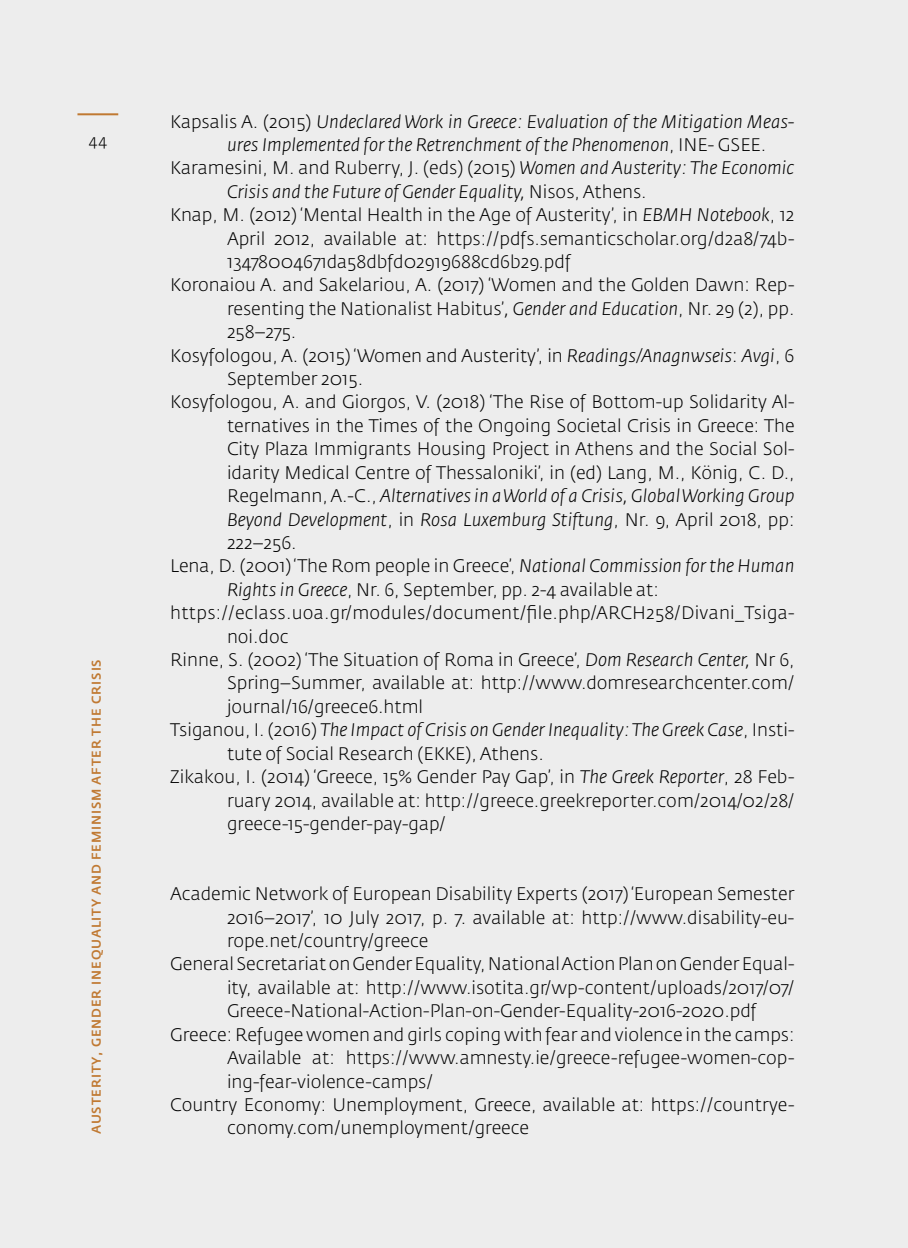
<style>
.page{position:relative;width:908px;height:1248px;background:#fff}
.page>*{position:absolute;margin:0;border:0;box-sizing:border-box;transform-origin:0 0}
.t1{font:300 18px "Fedra Sans Pro";color:#000}
.t2{font:italic 300 18px "Fedra Sans Pro";color:#000}
.t3{font:300 16px "Fedra Sans Pro";color:#000}
.t4{font:500 12.6px "Fedra Sans Pro";letter-spacing:.07em;color:#c07932}
.s1{font-style:normal}
.s2{font-style:italic}
</style>
<div class="page">
<div style="left:0;top:0;width:907px;height:1247px;background:#ededed"></div>
<hr style="left:77px;top:113px;width:41px;height:2px;background:#c07932">
<p class="t3" style="left:89px;top:130px;width:20px">44</p>
<p class="t4" style="left:88px;top:1134px;width:477px;rotate:-90deg">AUSTERITY, GENDER INEQUALITY AND FEMINISM AFTER THE CRISIS</p>
<p class="t2" style="left:170px;top:110px;width:625px"><span class="s1">Kapsalis A. (2015)</span> Undeclared Work in Greece: Evaluation of the Mitigation Meas-</p>
<p class="t2" style="left:227px;top:133px;width:540px">ures Implemented for the Retrenchment of the Phenomenon<span class="s1">, INE- GSEE.</span></p>
<p class="t1" style="left:170px;top:157px;width:625px">Karamesini, M. and Ruberry, J. (eds) (2015) <span class="s2">Women and Austerity: The Economic</span></p>
<p class="t2" style="left:227px;top:180px;width:421px">Crisis and the Future of Gender Equality, <span class="s1">Nisos, Athens.</span></p>
<p class="t1" style="left:170px;top:203px;width:625px">Knap, M. (2012) ‘Mental Health in the Age of Austerity’, in <span class="s2">EBMH Notebook</span>, 12</p>
<p class="t1" style="left:227px;top:227px;width:568px">April 2012, available at: https://pdfs.semanticscholar.org/d2a8/74b-</p>
<p class="t1" style="left:227px;top:250px;width:345px">13478004671da58dbfd02919688cd6b29.pdf</p>
<p class="t1" style="left:170px;top:274px;width:625px">Koronaiou A. and Sakelariou, A. (2017) ‘Women and the Golden Dawn: Rep-</p>
<p class="t1" style="left:227px;top:297px;width:568px">resenting the Nationalist Habitus’<span class="s2">, Gender and Education</span>, Nr. 29 (2), pp.</p>
<p class="t1" style="left:227px;top:320px;width:71px">258–275.</p>
<p class="t1" style="left:170px;top:344px;width:625px">Kosyfologou, A. (2015) ‘Women and Austerity’, in <span class="s2">Readings/Anagnwseis</span>: <span class="s2">Avgi</span>, 6</p>
<p class="t1" style="left:227px;top:367px;width:137px">September 2015.</p>
<p class="t1" style="left:170px;top:391px;width:625px">Kosyfologou, A. and Giorgos, V. (2018) ‘The Rise of Bottom-up Solidarity Al-</p>
<p class="t1" style="left:227px;top:414px;width:568px">ternatives in the Times of the Ongoing Societal Crisis in Greece: The</p>
<p class="t1" style="left:227px;top:437px;width:568px">City Plaza Immigrants Housing Project in Athens and the Social Sol-</p>
<p class="t1" style="left:227px;top:461px;width:568px">idarity Medical Centre of Thessaloniki’, in (ed) Lang, M., König, C. D.,</p>
<p class="t2" style="left:227px;top:484px;width:568px"><span class="s1">Regelmann, A.-C.,</span> Alternatives in a World of a Crisis, Global Working Group</p>
<p class="t2" style="left:227px;top:508px;width:568px">Βeyond Development<span class="s1">, in</span> Rosa Luxemburg Stiftung<span class="s1">, Nr. 9, April 2018, pp:</span></p>
<p class="t1" style="left:227px;top:531px;width:71px">222–256.</p>
<p class="t1" style="left:170px;top:554px;width:625px">Lena, D. (2001) ‘The Rom people in Greece’, <span class="s2">National Commission for the Human</span></p>
<p class="t1" style="left:227px;top:578px;width:433px"><span class="s2">Rights in Greece</span>, Nr. 6, September, pp. 2-4 available at:</p>
<p class="t1" style="left:170px;top:601px;width:625px">https://eclass.uoa.gr/modules/document/file.php/ARCH258/Divani_Tsiga-</p>
<p class="t1" style="left:227px;top:625px;width:63px">noi.doc</p>
<p class="t1" style="left:170px;top:648px;width:625px">Rinne, S. (2002) ‘The Situation of Roma in Greece’, <span class="s2">Dom Research Center,</span> Nr 6,</p>
<p class="t1" style="left:227px;top:671px;width:568px">Spring–Summer, available at: http://www.domresearchcenter.com/</p>
<p class="t1" style="left:227px;top:695px;width:198px">journal/16/greece6.html</p>
<p class="t2" style="left:170px;top:718px;width:625px"><span class="s1">Tsiganou, I. (2016)</span> The Impact of Crisis on Gender Inequality: The Greek Case<span class="s1">, Insti-</span></p>
<p class="t1" style="left:227px;top:742px;width:318px">tute of Social Research (EKKE), Athens.</p>
<p class="t1" style="left:170px;top:765px;width:625px">Zikakou, I. (2014) ‘Greece, 15% Gender Pay Gap’, in <span class="s2">The Greek Reporter</span>, 28 Feb-</p>
<p class="t1" style="left:227px;top:788px;width:568px">ruary 2014, available at: http://greece.greekreporter.com/2014/02/28/</p>
<p class="t1" style="left:227px;top:812px;width:220px">greece-15-gender-pay-gap/</p>
<p class="t1" style="left:170px;top:882px;width:625px">Academic Network of European Disability Experts (2017) ‘European Semester</p>
<p class="t1" style="left:227px;top:905px;width:568px">2016–2017’, 10 July 2017, p. 7. available at: http://www.disability-eu-</p>
<p class="t1" style="left:227px;top:929px;width:203px">rope.net/country/greece</p>
<p class="t1" style="left:170px;top:952px;width:625px">General Secretariat on Gender Equality, National Action Plan on Gender Equal-</p>
<p class="t1" style="left:227px;top:976px;width:568px">ity, available at: http://www.isotita.gr/wp-content/uploads/2017/07/</p>
<p class="t1" style="left:227px;top:999px;width:531px">Greece-National-Action-Plan-on-Gender-Equality-2016-2020.pdf</p>
<p class="t1" style="left:170px;top:1022px;width:625px">Greece: Refugee women and girls coping with fear and violence in the camps:</p>
<p class="t1" style="left:227px;top:1046px;width:568px">Available at: https://www.amnesty.ie/greece-refugee-women-cop-</p>
<p class="t1" style="left:227px;top:1069px;width:207px">ing-fear-violence-camps/</p>
<p class="t1" style="left:170px;top:1093px;width:625px">Country Economy: Unemployment, Greece, available at: https://countrye-</p>
<p class="t1" style="left:227px;top:1116px;width:303px">conomy.com/unemployment/greece</p>
</div>
